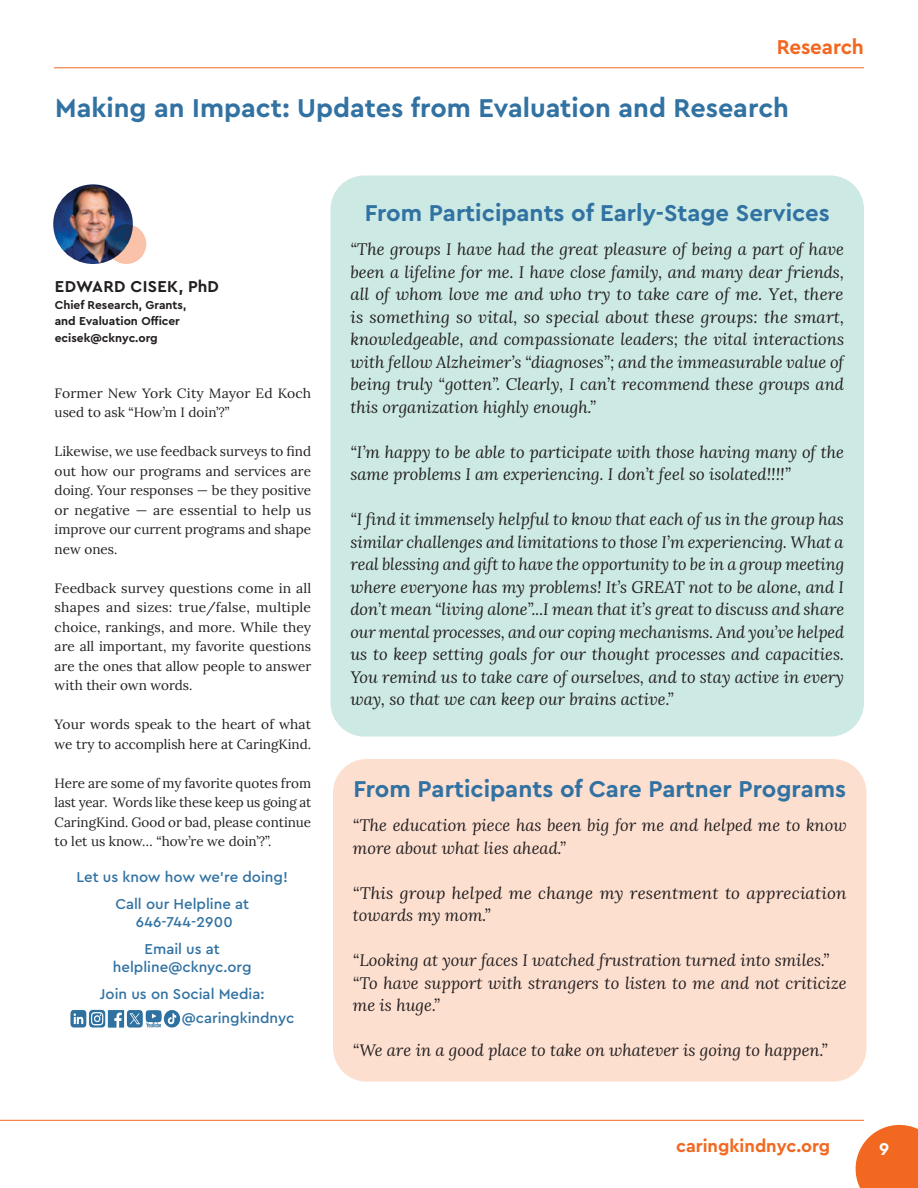
<style>
.page{position:relative;width:918px;height:1188px;background:#fff}
.page>*{position:absolute;margin:0;border:0;box-sizing:border-box;transform-origin:0 0}
.Headline_1{font:700 27px "Cera PRO";color:#3172a2}
.Newsletter_Paragaph{font:700 24px "Cera PRO";color:#3172a2}
.t1{font:700 21px "Cera PRO";letter-spacing:-.005em;color:#f26821}
.t2{font:700 18px "Cera PRO";color:#f26821}
.t3{font:700 18px "Cera PRO";color:#fff}
.Newsletter_Paragaph-2{font:italic 16.5px/22.5px "Lora";color:#231f20}
.Staff_Name{font:700 16.5px "Cera PRO";letter-spacing:.02em;color:#231f20}
.t4{font:500 15px/18px "Cera PRO";color:#3172a2;text-align:center}
.Newsletter_Paragaph-3{font:13.5px/19.5px "Lora";color:#231f20;text-align:justify}
.t5{font:700 12px/16.5px "Cera PRO";color:#231f20}
</style>
<div class="page">
<hr style="left:54px;top:68px;width:810px;height:1px;background:#f26821">
<svg style="left:856px;top:1125px;width:62px;height:63px;background:#f3793a"></svg>
<hr style="left:0;top:1120px;width:864px;height:1px;background:#f26821">
<div style="left:333px;top:759px;width:534px;height:323px;background:#fddfd0;border-radius:34px"></div>
<div style="left:330px;top:176px;width:534px;height:561px;background:#cce9e4;border-radius:34px"></div>
<img style="left:53px;top:184px;width:80px;height:80px;border-radius:40px">
<svg style="left:106px;top:224px;width:40px;height:40px"></svg>
<img style="left:70px;top:1010px;width:111px;height:18px">
<p class="t1" style="left:777px;top:33px;width:89px">Research</p>
<p class="Headline_1" style="left:55px;top:90px;width:735px">Making an Impact: Updates from Evaluation and Research</p>
<p class="Staff_Name" style="left:55px;top:276px;width:166px">EDWARD CISEK, PhD</p>
<p class="t5" style="left:55px;top:296px;width:133px">Chief Research, Grants, and Evaluation Officer</p>
<p class="t5" style="left:55px;top:329px;width:105px">ecisek@cknyc.org</p>
<p class="Newsletter_Paragaph-3" style="left:55px;top:382px;width:258px">Former New York City Mayor Ed Koch used to ask “How’m I doin’?”</p>
<p class="Newsletter_Paragaph-3" style="left:55px;top:441px;width:258px">Likewise, we use feedback surveys to find out how our programs and services are doing. Your responses — be they positive or negative — are essential to help us improve our current programs and shape new ones.</p>
<p class="Newsletter_Paragaph-3" style="left:55px;top:577px;width:258px">Feedback survey questions come in all shapes and sizes: true/false, multiple choice, rankings, and more. While they are all important, my favorite questions are the ones that allow people to answer with their own words.</p>
<p class="Newsletter_Paragaph-3" style="left:55px;top:714px;width:258px">Your words speak to the heart of what we try to accomplish here at CaringKind.</p>
<p class="Newsletter_Paragaph-3" style="left:55px;top:772px;width:258px">Here are some of my favorite quotes from last year. Words like these keep us going at CaringKind. Good or bad, please continue to let us know… “how’re we doin’?”.</p>
<p class="t4" style="left:77px;top:867px;width:213px">Let us know how we’re doing!</p>
<p class="t4" style="left:115px;top:894px;width:135px">Call our Helpline at<br>646-744-2900</p>
<p class="t4" style="left:145px;top:939px;width:77px">Email us at</p>
<p class="t4" style="left:113px;top:957px;width:140px">helpline@cknyc.org</p>
<p class="t4" style="left:100px;top:984px;width:166px">Join us on Social Media:</p>
<p class="t4" style="left:182px;top:1009px;width:114px">@caringkindnyc</p>
<p class="Newsletter_Paragaph" style="left:365px;top:197px;width:467px">From Participants of Early-Stage Services</p>
<p class="Newsletter_Paragaph-2" style="left:350px;top:238px;width:495px;text-align:justify">“The groups I have had the great pleasure of being a part of have been a lifeline for me. I have close family, and many dear friends, all of whom love me and who try to take care of me. Yet, there is something so vital, so special about these groups: the smart, knowledgeable, and compassionate leaders; the vital interactions with fellow Alzheimer’s “diagnoses”; and the immeasurable value of being truly “gotten”. Clearly, I can’t recommend these groups and this organization highly enough.”</p>
<p class="Newsletter_Paragaph-2" style="left:350px;top:440px;width:495px">“I’m happy to be able to participate with those having many of the same problems I am experiencing. I don’t feel so isolated!!!!”</p>
<p class="Newsletter_Paragaph-2" style="left:350px;top:508px;width:495px;text-align:justify">“I find it immensely helpful to know that each of us in the group has similar challenges and limitations to those I’m experiencing. What a real blessing and gift to have the opportunity to be in a group meeting where everyone has my problems! It’s GREAT not to be alone, and I don’t mean “living alone”...I mean that it’s great to discuss and share our mental processes, and our coping mechanisms. And you’ve helped us to keep setting goals for our thought processes and capacities.<br>You remind us to take care of ourselves, and to stay active in every way, so that we can keep our brains active.”</p>
<p class="Newsletter_Paragaph" style="left:353px;top:773px;width:494px">From Participants of Care Partner Programs</p>
<p class="Newsletter_Paragaph-2" style="left:353px;top:814px;width:495px">“The education piece has been big for me and helped me to know more about what lies ahead.”</p>
<p class="Newsletter_Paragaph-2" style="left:353px;top:881px;width:495px">“This group helped me change my resentment to appreciation towards my mom.”</p>
<p class="Newsletter_Paragaph-2" style="left:353px;top:949px;width:478px">“Looking at your faces I watched frustration turned into smiles.”</p>
<p class="Newsletter_Paragaph-2" style="left:353px;top:971px;width:495px">“To have support with strangers to listen to me and not criticize me is huge.”</p>
<p class="Newsletter_Paragaph-2" style="left:353px;top:1039px;width:476px">“We are in a good place to take on whatever is going to happen.”</p>
<p class="t2" style="left:676px;top:1134px;width:156px">caringkindnyc.org</p>
<p class="t3" style="left:879px;top:1137px;width:12px">9</p>
</div>
